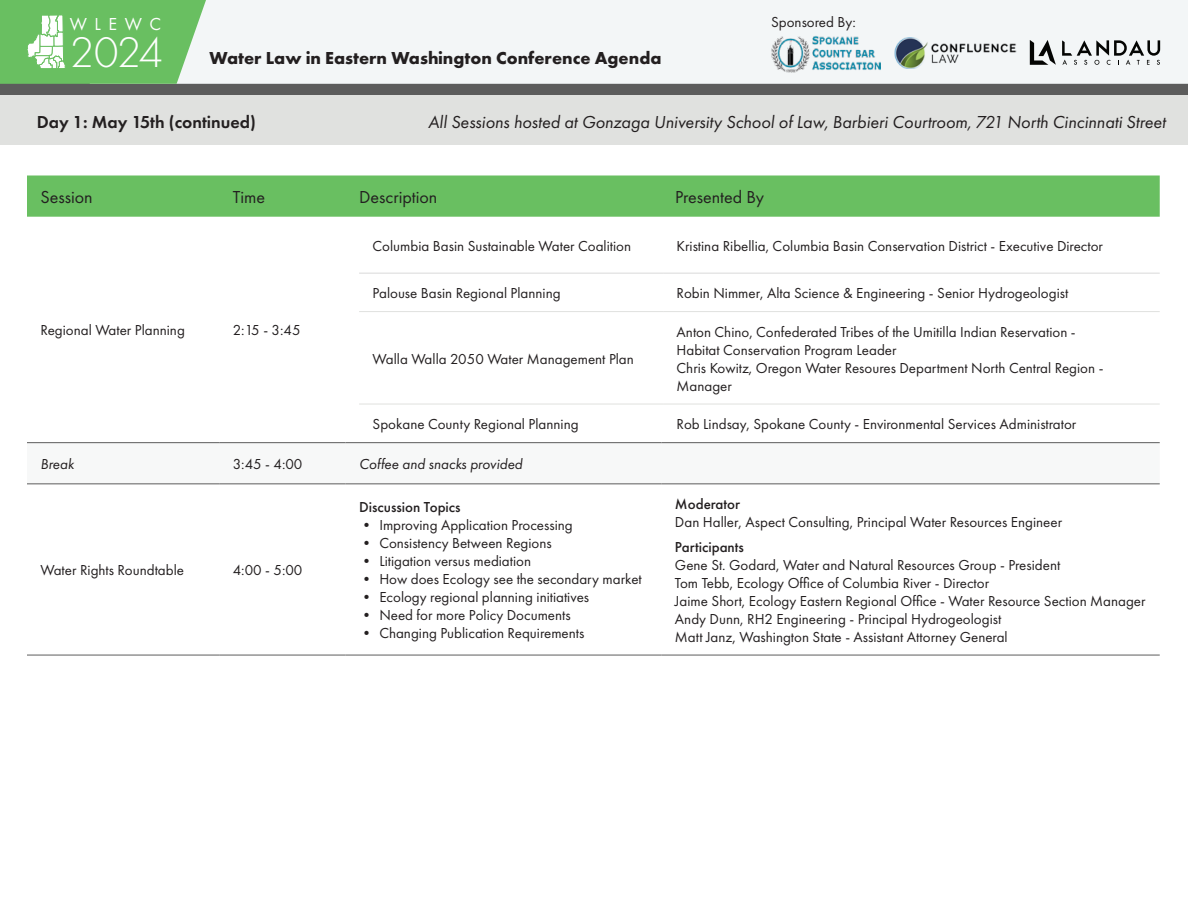
<style>
.page{position:relative;width:1188px;height:918px;background:#fff}
.page>*{position:absolute;margin:0;border:0;box-sizing:border-box;transform-origin:0 0}
.t1{font:300 44.4px "Futura PT";color:#fff}
.t2{font:italic 18px "Futura PT";color:#231f20}
.t3{font:700 18px "Futura PT";color:#231f20}
.t4{font:18px "Futura PT";color:#231f20}
.t5{font:600 18px "Futura PT";color:#231f20}
.t6{font:18px "Futura PT";letter-spacing:.42em;color:#fff}
.t7{font:15px/18px "Futura PT";color:#231f20}
.t8{font:500 15px "Futura PT";color:#231f20}
.t9{font:italic 15px "Futura PT";color:#231f20}
</style>
<div class="page">
<div style="left:0;top:21px;width:1188px;height:75px;background:#5c5c5c"></div>
<div style="left:206px;top:0;width:982px;height:84px;background:#f3f6f7"></div>
<div style="left:0;top:95px;width:1188px;height:50px;background:#e0e1df"></div>
<div style="left:27px;top:176px;width:1133px;height:41px;background:#69bf61"></div>
<svg style="left:27px;top:443px;width:1133px;height:41px"></svg>
<hr style="left:27px;top:442px;width:192px;height:1px;background:#5c5c5c">
<hr style="left:219px;top:442px;width:127px;height:1px;background:#5c5c5c">
<hr style="left:346px;top:442px;width:316px;height:1px;background:#5c5c5c">
<hr style="left:662px;top:442px;width:498px;height:1px;background:#5c5c5c">
<hr style="left:27px;top:484px;width:192px;height:1px;background:#5c5c5c">
<hr style="left:219px;top:484px;width:127px;height:1px;background:#5c5c5c">
<hr style="left:346px;top:484px;width:316px;height:1px;background:#5c5c5c">
<hr style="left:662px;top:484px;width:498px;height:1px;background:#5c5c5c">
<hr style="left:27px;top:655px;width:192px;height:1px;background:#5c5c5c">
<hr style="left:219px;top:655px;width:127px;height:1px;background:#5c5c5c">
<hr style="left:346px;top:655px;width:316px;height:1px;background:#5c5c5c">
<hr style="left:662px;top:655px;width:498px;height:1px;background:#5c5c5c">
<hr style="left:359px;top:273px;width:304px;height:1px;background:#d9d9d9">
<hr style="left:663px;top:273px;width:497px;height:1px;background:#d9d9d9">
<hr style="left:359px;top:311px;width:304px;height:1px;background:#e0e1df">
<hr style="left:663px;top:311px;width:497px;height:1px;background:#e0e1df">
<hr style="left:359px;top:404px;width:304px;height:1px;background:#e0e1df">
<hr style="left:663px;top:404px;width:497px;height:1px;background:#e0e1df">
<svg style="left:0;top:0;width:206px;height:84px;background:#7cc675"></svg>
<img style="left:771px;top:34px;width:109px;height:38px">
<svg style="left:1030px;top:40px;width:26px;height:25px"></svg>
<svg style="left:1062px;top:40px;width:98px;height:25px;background:#babcbc"></svg>
<img style="left:892px;top:38px;width:125px;height:30px">
<p class="t6" style="left:70px;top:13px;width:93px">WLEWC</p>
<p class="t7" style="left:771px;top:13px;width:86px">Sponsored By:</p>
<h1 class="t1" style="left:70px;top:27px;width:95px">2024</h1>
<p class="t3" style="left:210px;top:46px;width:454px">Water Law in Eastern Washington Conference Agenda</p>
<p class="t5" style="left:37px;top:110px;width:221px">Day 1: May 15th (continued)</p>
<p class="t2" style="left:428px;top:111px;width:739px">All Sessions hosted at Gonzaga University School of Law, Barbieri Courtroom, 721 North Cincinnati Street</p>
<p class="t4" style="left:40px;top:186px;width:54px">Session</p>
<p class="t4" style="left:233px;top:186px;width:34px">Time</p>
<p class="t4" style="left:359px;top:186px;width:80px">Description</p>
<p class="t4" style="left:675px;top:186px;width:91px">Presented By</p>
<p class="t7" style="left:40px;top:321px;width:146px">Regional Water Planning</p>
<p class="t7" style="left:233px;top:321px;width:69px">2:15 - 3:45</p>
<p class="t7" style="left:373px;top:237px;width:260px">Columbia Basin Sustainable Water Coalition</p>
<p class="t7" style="left:677px;top:237px;width:428px">Kristina Ribellia, Columbia Basin Conservation District - Executive Director</p>
<p class="t7" style="left:373px;top:284px;width:190px">Palouse Basin Regional Planning</p>
<p class="t7" style="left:677px;top:284px;width:393px">Robin Nimmer, Alta Science &amp; Engineering - Senior Hydrogeologist</p>
<p class="t7" style="left:373px;top:349px;width:263px">Walla Walla 2050 Water Management Plan</p>
<p class="t7" style="left:677px;top:322px;width:428px">Anton Chino, Confederated Tribes of the Umitilla Indian Reservation - Habitat Conservation Program Leader<br>Chris Kowitz, Oregon Water Resoures Department North Central Region - Manager</p>
<p class="t7" style="left:373px;top:415px;width:208px">Spokane County Regional Planning</p>
<p class="t7" style="left:677px;top:415px;width:401px">Rob Lindsay, Spokane County - Environmental Services Administrator</p>
<p class="t9" style="left:40px;top:455px;width:35px">Break</p>
<p class="t7" style="left:233px;top:455px;width:71px">3:45 - 4:00</p>
<p class="t9" style="left:359px;top:455px;width:165px">Coffee and snacks provided</p>
<p class="t7" style="left:40px;top:561px;width:145px">Water Rights Roundtable</p>
<p class="t7" style="left:233px;top:561px;width:71px">4:00 - 5:00</p>
<p class="t8" style="left:359px;top:498px;width:103px">Discussion Topics</p>
<p class="t7" style="left:359px;top:516px;width:215px">• Improving Application Processing</p>
<p class="t7" style="left:359px;top:534px;width:194px">• Consistency Between Regions</p>
<p class="t7" style="left:359px;top:552px;width:173px">• Litigation versus mediation</p>
<p class="t7" style="left:359px;top:570px;width:284px">• How does Ecology see the secondary market</p>
<p class="t7" style="left:359px;top:588px;width:232px">• Ecology regional planning initiatives</p>
<p class="t7" style="left:359px;top:606px;width:213px">• Need for more Policy Documents</p>
<p class="t7" style="left:359px;top:624px;width:227px">• Changing Publication Requirements</p>
<p class="t8" style="left:675px;top:495px;width:67px">Moderator</p>
<p class="t7" style="left:675px;top:513px;width:389px">Dan Haller, Aspect Consulting, Principal Water Resources Engineer</p>
<p class="t8" style="left:675px;top:538px;width:70px">Participants</p>
<p class="t7" style="left:675px;top:555px;width:472px">Gene St. Godard, Water and Natural Resources Group - President<br>Tom Tebb, Ecology Office of Columbia River - Director<br>Jaime Short, Ecology Eastern Regional Office - Water Resource Section Manager Andy Dunn, RH2 Engineering - Principal Hydrogeologist<br>Matt Janz, Washington State - Assistant Attorney General</p>
</div>
